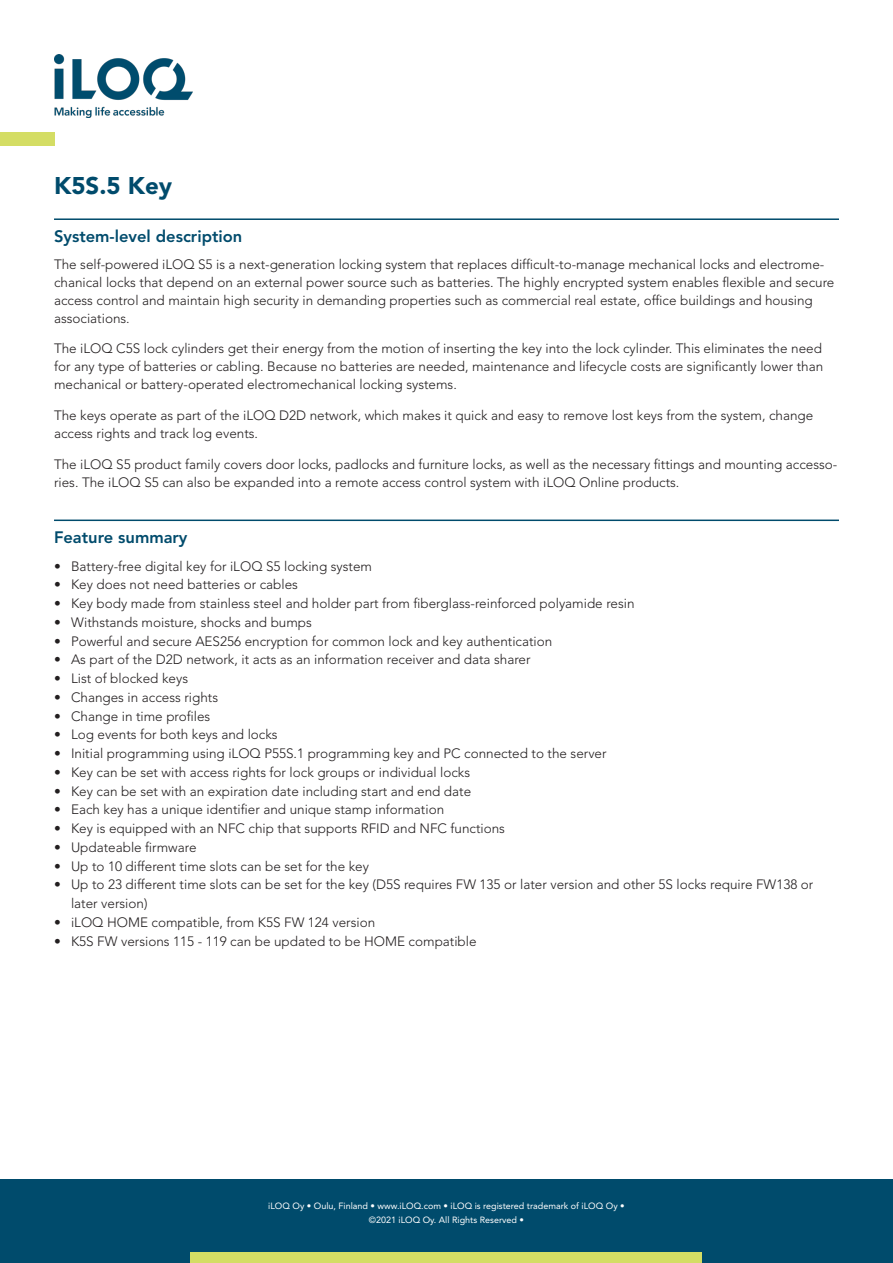
<style>
.page{position:relative;width:893px;height:1263px;background:#fff}
.page>*{position:absolute;margin:0;border:0;box-sizing:border-box;transform-origin:0 0}
.Tuotenimi{font:900 24px "Avenir LT Std";color:#004b6c}
.Otsikko{font:800 16.5px "Avenir LT Std";color:#004b6c}
.en_US{font:300 13.5px/18px "Avenir LT Std";color:#231f20}
.t1{font:9px/13.5px "Avenir LT Std";color:#fff;text-align:center}
</style>
<div class="page">
<div style="left:0;top:1179px;width:893px;height:84px;background:#004b6c"></div>
<div style="left:191px;top:1252px;width:511px;height:11px;background:#d4dd64"></div>
<img style="left:54px;top:54px;width:139px;height:64px">
<div style="left:0;top:133px;width:54px;height:13px;background:#d4dd64"></div>
<hr style="left:54px;top:218px;width:785px;height:2px;background:#004b6c">
<hr style="left:54px;top:519px;width:785px;height:2px;background:#004b6c">
<p class="Tuotenimi" style="left:54px;top:171px;width:120px">K5S.5 Key</p>
<p class="Otsikko" style="left:54px;top:227px;width:190px">System-level description</p>
<p class="en_US" style="left:54px;top:255px;width:782px">The self-powered iLOQ S5 is a next-generation locking system that replaces difficult-to-manage mechanical locks and electrome&shy;chanical locks that depend on an external power source such as batteries. The highly encrypted system enables flexible and secure access control and maintain high security in demanding properties such as commercial real estate, office buildings and housing associations.</p>
<p class="en_US" style="left:54px;top:340px;width:771px;text-align:justify">The iLOQ C5S lock cylinders get their energy from the motion of inserting the key into the lock cylinder. This eliminates the need for any type of batteries or cabling. Because no batteries are needed, maintenance and lifecycle costs are significantly lower than mechanical or battery-operated electromechanical locking systems.</p>
<p class="en_US" style="left:54px;top:407px;width:761px">The keys operate as part of the iLOQ D2D network, which makes it quick and easy to remove lost keys from the system, change access rights and track log events.</p>
<p class="en_US" style="left:54px;top:455px;width:785px">The iLOQ S5 product family covers door locks, padlocks and furniture locks, as well as the necessary fittings and mounting accesso&shy;ries. The iLOQ S5 can also be expanded into a remote access control system with iLOQ Online products.</p>
<p class="Otsikko" style="left:54px;top:528px;width:135px">Feature summary</p>
<p class="en_US" style="left:54px;top:557px;width:320px">• Battery-free digital key for iLOQ S5 locking system</p>
<p class="en_US" style="left:54px;top:576px;width:245px">• Key does not need batteries or cables</p>
<p class="en_US" style="left:54px;top:594px;width:582px">• Key body made from stainless steel and holder part from fiberglass-reinforced polyamide resin</p>
<p class="en_US" style="left:54px;top:613px;width:259px">• Withstands moisture, shocks and bumps</p>
<p class="en_US" style="left:54px;top:632px;width:500px">• Powerful and secure AES256 encryption for common lock and key authentication</p>
<p class="en_US" style="left:54px;top:651px;width:478px">• As part of the D2D network, it acts as an information receiver and data sharer</p>
<p class="en_US" style="left:54px;top:669px;width:136px">• List of blocked keys</p>
<p class="en_US" style="left:54px;top:688px;width:166px">• Changes in access rights</p>
<p class="en_US" style="left:54px;top:707px;width:158px">• Change in time profiles</p>
<p class="en_US" style="left:54px;top:726px;width:225px">• Log events for both keys and locks</p>
<p class="en_US" style="left:54px;top:744px;width:554px">• Initial programming using iLOQ P55S.1 programming key and PC connected to the server</p>
<p class="en_US" style="left:54px;top:763px;width:418px">• Key can be set with access rights for lock groups or individual locks</p>
<p class="en_US" style="left:54px;top:782px;width:419px">• Key can be set with an expiration date including start and end date</p>
<p class="en_US" style="left:54px;top:801px;width:392px">• Each key has a unique identifier and unique stamp information</p>
<p class="en_US" style="left:54px;top:819px;width:452px">• Key is equipped with an NFC chip that supports RFID and NFC functions</p>
<p class="en_US" style="left:54px;top:838px;width:144px">• Updateable firmware</p>
<p class="en_US" style="left:54px;top:857px;width:316px">• Up to 10 different time slots can be set for the key</p>
<p class="en_US" style="left:71px;top:875px;width:744px;line-height:18.8px;text-indent:-17px">• Up to 23 different time slots can be set for the key (D5S requires FW 135 or later version and other 5S locks require FW138 or later version)</p>
<p class="en_US" style="left:54px;top:913px;width:323px">• iLOQ HOME compatible, from K5S FW 124 version</p>
<p class="en_US" style="left:54px;top:932px;width:424px">• K5S FW versions 115 - 119 can be updated to be HOME compatible</p>
<p class="t1" style="left:268px;top:1199px;width:358px">iLOQ Oy • Oulu, Finland • www.iLOQ.com • iLOQ is registered trademark of iLOQ Oy • ©2021 iLOQ Oy. All Rights Reserved •</p>
</div>
